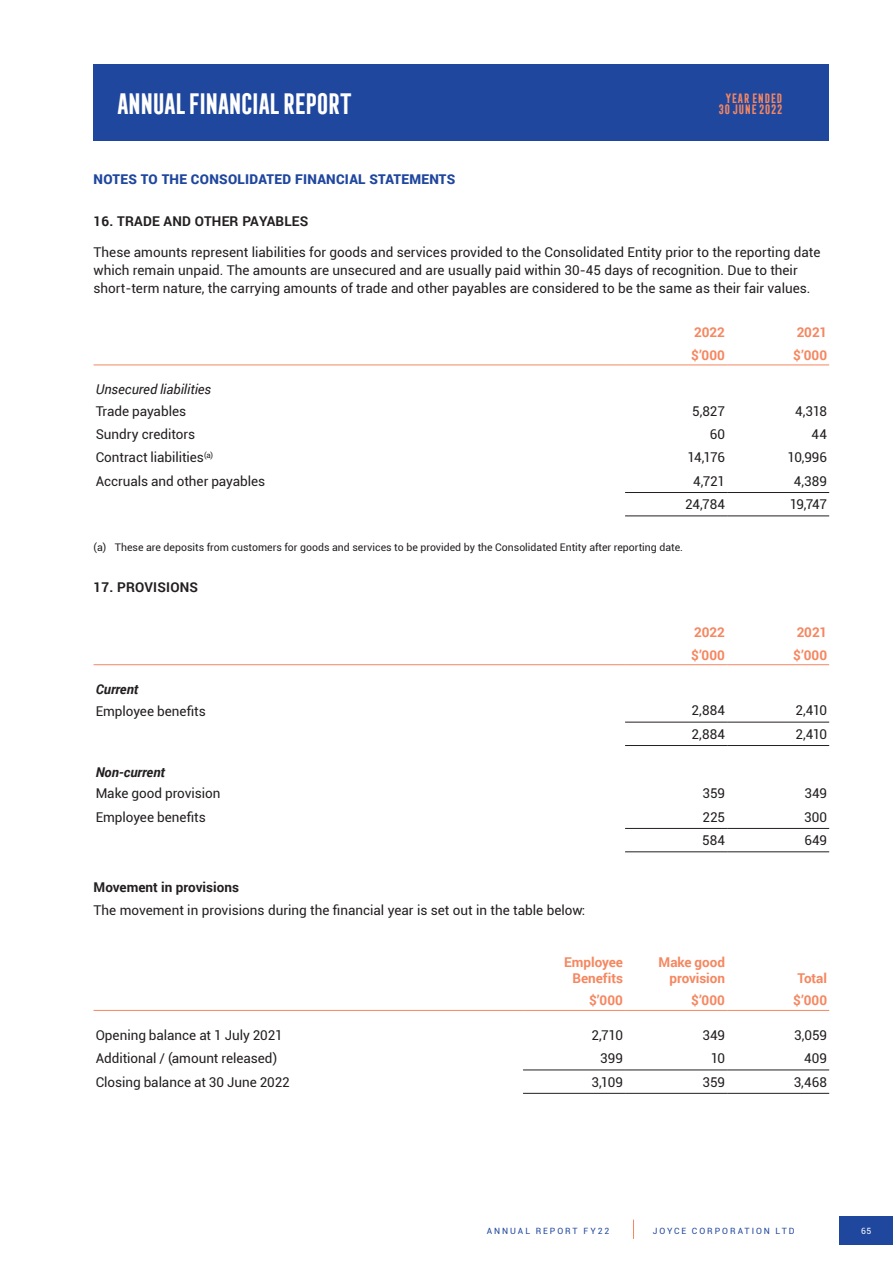
<style>
.page{position:relative;width:893px;height:1263px;background:#fff}
.page>*{position:absolute;margin:0;border:0;box-sizing:border-box;transform-origin:0 0}
.Stand_out_text_Box{font:700 27px "Frontage Condensed";letter-spacing:-.14em;color:#fff}
.Body_Text{font:13.5px/18px "Roboto";color:#231f20}
.t1{font:700 13.5px/15.8px "Roboto";color:#f58761;text-align:right}
.Body_Text-2{font:900 13.5px "Roboto";letter-spacing:.02em;color:#20479e}
.Heading{font:700 13.5px "Roboto";letter-spacing:.015em;color:#231f20}
.Table_Heading_1{font:italic 13.5px "Roboto";color:#231f20}
.Sub_Heading{font:700 13.5px "Roboto";color:#231f20}
.Table_Heading_1-2{font:italic 700 13.5px "Roboto";color:#231f20}
.Stand_out_text_Box-2{font:700 12.3px "Frontage Condensed";letter-spacing:-.065em;color:#f58761}
.Body_Text-3{font:10.5px "Roboto";color:#231f20}
.t2{font:8.7px "Roboto";letter-spacing:.225em;color:#20479e}
.t3{font:8.7px "Roboto";color:#fff}
</style>
<div class="page">
<div style="left:839px;top:1216px;width:54px;height:29px;background:#20479e"></div>
<svg style="left:633px;top:1219px;width:1px;height:20px"></svg>
<hr style="left:625px;top:492px;width:102px;height:1px;background:#231f20">
<hr style="left:727px;top:492px;width:102px;height:1px;background:#231f20">
<hr style="left:625px;top:515px;width:102px;height:1px;background:#231f20">
<hr style="left:727px;top:515px;width:102px;height:1px;background:#231f20">
<hr style="left:94px;top:365px;width:531px;height:1px;background:#f58761">
<hr style="left:625px;top:365px;width:102px;height:1px;background:#f58761">
<hr style="left:727px;top:365px;width:102px;height:1px;background:#f58761">
<hr style="left:625px;top:722px;width:102px;height:1px;background:#231f20">
<hr style="left:727px;top:722px;width:102px;height:1px;background:#231f20">
<hr style="left:625px;top:745px;width:102px;height:1px;background:#231f20">
<hr style="left:727px;top:745px;width:102px;height:1px;background:#231f20">
<hr style="left:625px;top:828px;width:102px;height:1px;background:#231f20">
<hr style="left:727px;top:828px;width:102px;height:1px;background:#231f20">
<hr style="left:625px;top:851px;width:102px;height:1px;background:#231f20">
<hr style="left:727px;top:851px;width:102px;height:1px;background:#231f20">
<hr style="left:94px;top:664px;width:531px;height:1px;background:#f58761">
<hr style="left:625px;top:664px;width:102px;height:1px;background:#f58761">
<hr style="left:727px;top:664px;width:102px;height:1px;background:#f58761">
<hr style="left:94px;top:1010px;width:429px;height:1px;background:#f58761">
<hr style="left:523px;top:1010px;width:102px;height:1px;background:#f58761">
<hr style="left:625px;top:1010px;width:102px;height:1px;background:#f58761">
<hr style="left:727px;top:1010px;width:102px;height:1px;background:#f58761">
<hr style="left:523px;top:1069px;width:102px;height:1px;background:#231f20">
<hr style="left:625px;top:1069px;width:102px;height:1px;background:#231f20">
<hr style="left:727px;top:1069px;width:102px;height:1px;background:#231f20">
<hr style="left:523px;top:1093px;width:102px;height:1px;background:#231f20">
<hr style="left:625px;top:1093px;width:102px;height:1px;background:#231f20">
<hr style="left:727px;top:1093px;width:102px;height:1px;background:#231f20">
<div style="left:94px;top:64px;width:735px;height:76px;background:#20479e"></div>
<p class="Stand_out_text_Box" style="left:115px;top:88px;width:239px">ANNUAL FINANCIAL REPORT</p>
<p class="Stand_out_text_Box-2" style="left:776px;top:102px;width:8px">2</p>
<p class="Stand_out_text_Box-2" style="left:725px;top:91px;width:59px">YEAR ENDED</p>
<p class="Stand_out_text_Box-2" style="left:719px;top:102px;width:65px">30 JUNE 2021</p>
<p class="Body_Text-2" style="left:94px;top:170px;width:363px">NOTES TO THE CONSOLIDATED FINANCIAL STATEMENTS</p>
<p class="Heading" style="left:94px;top:211px;width:216px">16. TRADE AND OTHER PAYABLES</p>
<p class="Body_Text" style="left:94px;top:243px;width:728px">These amounts represent liabilities for goods and services provided to the Consolidated Entity prior to the reporting date which remain unpaid. The amounts are unsecured and are usually paid within 30-45 days of recognition. Due to their short-term nature, the carrying amounts of trade and other payables are considered to be the same as their fair values.</p>
<p class="t1" style="left:694px;top:324px;width:32px">2022</p>
<p class="t1" style="left:797px;top:324px;width:32px">2021</p>
<p class="t1" style="left:691px;top:347px;width:35px">$’000</p>
<p class="t1" style="left:793px;top:347px;width:35px">$’000</p>
<p class="Table_Heading_1" style="left:96px;top:380px;width:117px">Unsecured liabilities</p>
<p class="Body_Text" style="left:96px;top:401px;width:92px">Trade payables</p>
<p class="Body_Text" style="left:692px;top:401px;width:34px">5,827</p>
<p class="Body_Text" style="left:795px;top:401px;width:33px">4,318</p>
<p class="Body_Text" style="left:96px;top:425px;width:101px">Sundry creditors</p>
<p class="Body_Text" style="left:710px;top:425px;width:17px">60</p>
<p class="Body_Text" style="left:812px;top:425px;width:17px">44</p>
<p class="Body_Text" style="left:96px;top:448px;width:119px">Contract liabilities<sup>(a)</sup></p>
<p class="Body_Text" style="left:687px;top:448px;width:39px">14,176</p>
<p class="Body_Text" style="left:788px;top:448px;width:41px">10,996</p>
<p class="Body_Text" style="left:96px;top:472px;width:171px">Accruals and other payables</p>
<p class="Body_Text" style="left:693px;top:471px;width:34px">4,721</p>
<p class="Body_Text" style="left:794px;top:471px;width:35px">4,389</p>
<p class="Body_Text" style="left:685px;top:495px;width:41px">24,784</p>
<p class="Body_Text" style="left:790px;top:495px;width:39px">19,747</p>
<p class="Body_Text-3" style="left:94px;top:540px;width:591px">(a) These are deposits from customers for goods and services to be provided by the Consolidated Entity after reporting date.</p>
<p class="Heading" style="left:94px;top:578px;width:106px">17. PROVISIONS</p>
<p class="t1" style="left:694px;top:624px;width:32px">2022</p>
<p class="t1" style="left:797px;top:624px;width:32px">2021</p>
<p class="t1" style="left:691px;top:646px;width:35px">$’000</p>
<p class="t1" style="left:793px;top:646px;width:35px">$’000</p>
<p class="Table_Heading_1-2" style="left:96px;top:680px;width:44px">Current</p>
<p class="Body_Text" style="left:96px;top:701px;width:112px">Employee benefits</p>
<p class="Body_Text" style="left:691px;top:701px;width:35px">2,884</p>
<p class="Body_Text" style="left:795px;top:701px;width:33px">2,410</p>
<p class="Body_Text" style="left:691px;top:724px;width:35px">2,884</p>
<p class="Body_Text" style="left:795px;top:724px;width:33px">2,410</p>
<p class="Table_Heading_1-2" style="left:96px;top:763px;width:71px">Non-current</p>
<p class="Body_Text" style="left:96px;top:784px;width:126px">Make good provision</p>
<p class="Body_Text" style="left:702px;top:784px;width:24px">359</p>
<p class="Body_Text" style="left:804px;top:784px;width:24px">349</p>
<p class="Body_Text" style="left:96px;top:807px;width:112px">Employee benefits</p>
<p class="Body_Text" style="left:702px;top:807px;width:24px">225</p>
<p class="Body_Text" style="left:804px;top:807px;width:24px">300</p>
<p class="Body_Text" style="left:702px;top:831px;width:25px">584</p>
<p class="Body_Text" style="left:804px;top:831px;width:24px">649</p>
<p class="Sub_Heading" style="left:94px;top:878px;width:147px">Movement in provisions</p>
<p class="Body_Text" style="left:94px;top:900px;width:493px">The movement in provisions during the financial year is set out in the table below:</p>
<p class="t1" style="left:564px;top:954px;width:60px">Employee<br>Benefits</p>
<p class="t1" style="left:659px;top:954px;width:68px">Make good provision</p>
<p class="t1" style="left:797px;top:969px;width:31px">Total</p>
<p class="t1" style="left:589px;top:992px;width:35px">$’000</p>
<p class="t1" style="left:691px;top:992px;width:35px">$’000</p>
<p class="t1" style="left:793px;top:992px;width:35px">$’000</p>
<p class="Body_Text" style="left:96px;top:1026px;width:188px">Opening balance at 1 July 2021</p>
<p class="Body_Text" style="left:591px;top:1026px;width:33px">2,710</p>
<p class="Body_Text" style="left:702px;top:1026px;width:24px">349</p>
<p class="Body_Text" style="left:794px;top:1026px;width:34px">3,059</p>
<p class="Body_Text" style="left:96px;top:1049px;width:183px">Additional / (amount released)</p>
<p class="Body_Text" style="left:600px;top:1049px;width:24px">399</p>
<p class="Body_Text" style="left:711px;top:1049px;width:16px">10</p>
<p class="Body_Text" style="left:804px;top:1049px;width:25px">409</p>
<p class="Body_Text" style="left:96px;top:1072px;width:196px">Closing balance at 30 June 2022</p>
<p class="Body_Text" style="left:592px;top:1072px;width:33px">3,109</p>
<p class="Body_Text" style="left:702px;top:1072px;width:24px">359</p>
<p class="Body_Text" style="left:794px;top:1072px;width:35px">3,468</p>
<p class="t2" style="left:487px;top:1224px;width:124px">ANNUAL REPORT FY22</p>
<p class="t2" style="left:653px;top:1224px;width:143px">JOYCE CORPORATION LTD</p>
<p class="t3" style="left:861px;top:1225px;width:12px">65</p>
</div>
